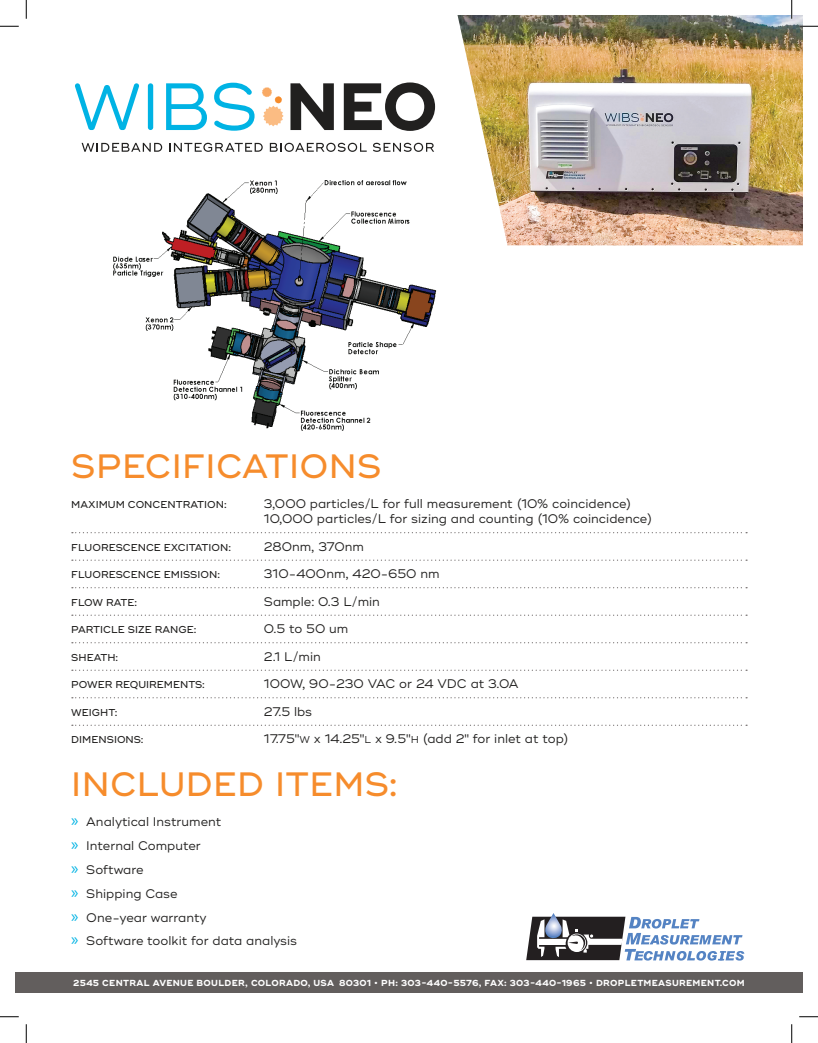
<style>
.page{position:relative;width:818px;height:1043px;background:#fff}
.page>*{position:absolute;margin:0;border:0;box-sizing:border-box;transform-origin:0 0}
.t1{font:500 33.75px "Ridley Grotesk";letter-spacing:.01em;color:#f68c2c}
.t2{font:12.5px/23.8px "Ridley Grotesk";color:#21201f}
.t3{font:500 10px "Ridley Grotesk";color:#21201f}
.t4{font:700 8.75px "Ridley Grotesk";letter-spacing:.035em;color:#fff}
.s1{font-size:10px}
.s2{font-family:"Myriad Pro";font-size:17.5px;color:#00b3e4}
</style>
<div class="page">
<svg style="left:526px;top:913px;width:218px;height:47px"></svg>
<div style="left:15px;top:971px;width:787px;height:21px;background:#625e5d"></div>
<img style="left:113px;top:180px;width:324px;height:251px">
<svg style="left:72px;top:532px;width:675px;height:1px"></svg>
<svg style="left:72px;top:559px;width:675px;height:2px"></svg>
<svg style="left:72px;top:587px;width:675px;height:1px"></svg>
<svg style="left:72px;top:614px;width:675px;height:2px"></svg>
<svg style="left:72px;top:642px;width:675px;height:1px"></svg>
<svg style="left:72px;top:669px;width:675px;height:2px"></svg>
<svg style="left:72px;top:697px;width:675px;height:1px"></svg>
<svg style="left:72px;top:724px;width:675px;height:2px"></svg>
<svg style="left:82px;top:143px;width:80px;height:9px"></svg>
<svg style="left:169px;top:143px;width:94px;height:9px"></svg>
<svg style="left:270px;top:143px;width:97px;height:9px"></svg>
<svg style="left:373px;top:143px;width:61px;height:9px"></svg>
<svg style="left:75px;top:83px;width:64px;height:47px"></svg>
<div style="left:148px;top:83px;width:5px;height:47px;background:#00b3e4;border-radius:3px"></div>
<svg style="left:166px;top:83px;width:41px;height:47px"></svg>
<svg style="left:214px;top:83px;width:40px;height:48px"></svg>
<svg style="left:290px;top:83px;width:44px;height:47px"></svg>
<svg style="left:344px;top:82px;width:91px;height:49px"></svg>
<svg style="left:262px;top:87px;width:21px;height:39px"></svg>
<img style="left:457px;top:15px;width:345px;height:230px">
<svg style="left:0;top:25px;width:19px;height:2px"></svg>
<svg style="left:799px;top:25px;width:19px;height:2px"></svg>
<svg style="left:0;top:1016px;width:19px;height:1px"></svg>
<svg style="left:799px;top:1016px;width:19px;height:1px"></svg>
<svg style="left:25px;top:0;width:2px;height:19px"></svg>
<svg style="left:25px;top:1024px;width:2px;height:18px"></svg>
<svg style="left:790px;top:0;width:2px;height:19px"></svg>
<svg style="left:791px;top:1024px;width:1px;height:18px"></svg>
<h1 class="t1" style="left:71px;top:446px;width:312px">SPECIFICATIONS</h1>
<p class="t3" style="left:71px;top:499px;width:157px">MAXIMUM CONCENTRATION:</p>
<p class="t2" style="left:264px;top:496px;width:389px;line-height:15px">3,000 particles/L for full measurement (10% coincidence)<br>10,000 particles/L for sizing and counting (10% coincidence)</p>
<p class="t3" style="left:71px;top:541px;width:161px">FLUORESCENCE EXCITATION:</p>
<p class="t2" style="left:264px;top:535px;width:101px">280nm, 370nm</p>
<p class="t3" style="left:71px;top:569px;width:150px">FLUORESCENCE EMISSION:</p>
<p class="t2" style="left:264px;top:562px;width:177px">310-400nm, 420-650 nm</p>
<p class="t3" style="left:71px;top:596px;width:67px">FLOW RATE:</p>
<p class="t2" style="left:264px;top:590px;width:117px">Sample: 0.3 L/min</p>
<p class="t3" style="left:71px;top:624px;width:126px">PARTICLE SIZE RANGE:</p>
<p class="t2" style="left:264px;top:617px;width:86px">0.5 to 50 um</p>
<p class="t3" style="left:71px;top:651px;width:48px">SHEATH:</p>
<p class="t2" style="left:264px;top:645px;width:58px">2.1 L/min</p>
<p class="t3" style="left:71px;top:679px;width:135px">POWER REQUIREMENTS:</p>
<p class="t2" style="left:264px;top:672px;width:256px">100W, 90-230 VAC or 24 VDC at 3.0A</p>
<p class="t3" style="left:71px;top:706px;width:48px">WEIGHT:</p>
<p class="t2" style="left:264px;top:700px;width:50px">27.5 lbs</p>
<p class="t3" style="left:71px;top:734px;width:74px">DIMENSIONS:</p>
<p class="t2" style="left:264px;top:727px;width:306px">17.75"<span class="s1">W</span> x 14.25"<span class="s1">L</span> x 9.5"<span class="s1">H</span> (add 2" for inlet at top)</p>
<h1 class="t1" style="left:71px;top:764px;width:328px">INCLUDED ITEMS:</h1>
<p class="t2" style="left:71px;top:810px;width:227px"><span class="s2">»</span> Analytical Instrument<br><span class="s2">»</span> Internal Computer<br><span class="s2">»</span> Software<br><span class="s2">»</span> Shipping Case<br><span class="s2">»</span> One-year warranty<br><span class="s2">»</span> Software toolkit for data analysis</p>
<p class="t4" style="left:73px;top:977px;width:673px">2545 CENTRAL AVENUE BOULDER, COLORADO, USA 80301 • PH: 303-440-5576, FAX: 303-440-1965 • DROPLETMEASUREMENT.COM</p>
</div>
